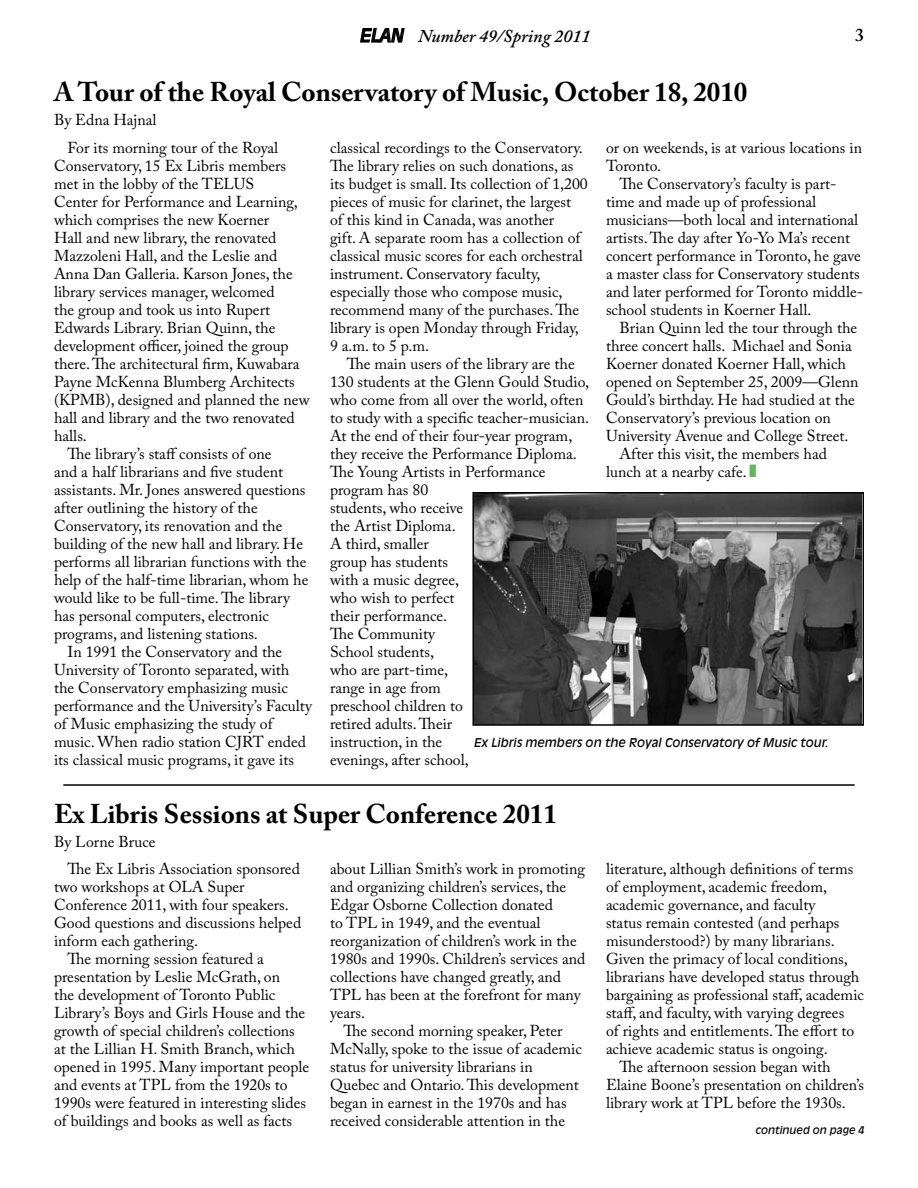
<style>
.page{position:relative;width:918px;height:1188px;background:#fff}
.page>*{position:absolute;margin:0;border:0;box-sizing:border-box;transform-origin:0 0}
.t1{font:700 27px "Adobe Caslon Pro";color:#000}
.t2{font:italic 600 18px "Adobe Caslon Pro";color:#000}
.t3{font:600 18px "Adobe Caslon Pro";color:#000}
.t4{font:15.75px/18px "Adobe Caslon Pro";color:#000}
.t5{font:italic 12px "Antique Olive Std";color:#000}
.t6{font:italic 10.5px "Antique Olive Std";color:#000}
.s1{font-family:"Antique Olive Std";font-weight:400}
.s2{color:#66b360}
</style>
<div class="page">
<svg style="left:360px;top:28px;width:45px;height:15px"></svg>
<img style="left:475px;top:495px;width:386px;height:228px">
<div style="left:472px;top:492px;width:392px;height:234px;border:2px solid #000"></div>
<hr style="left:63px;top:784px;width:792px;height:2px;background:#000">
<p class="t2" style="left:360px;top:25px;width:232px"><span class="s1">ELAN</span> Number 49/Spring 2011</p>
<p class="t3" style="left:855px;top:25px;width:10px">3</p>
<h1 class="t1" style="left:54px;top:76px;width:695px">A Tour of the Royal Conservatory of Music, October 18, 2010</h1>
<p class="t4" style="left:67px;top:106px;width:212px;line-height:27.8px;text-indent:-13px">By Edna Hajnal<br>For its morning tour of the Royal</p>
<p class="t4" style="left:54px;top:156px;width:234px">Conservatory, 15 Ex Libris members</p>
<p class="t4" style="left:54px;top:174px;width:202px">met in the lobby of the TELUS</p>
<p class="t4" style="left:54px;top:192px;width:245px">Center for Performance and Learning,</p>
<p class="t4" style="left:54px;top:210px;width:217px">which comprises the new Koerner</p>
<p class="t4" style="left:54px;top:228px;width:224px">Hall and new library, the renovated</p>
<p class="t4" style="left:54px;top:246px;width:225px">Mazzoleni Hall, and the Leslie and</p>
<p class="t4" style="left:54px;top:264px;width:240px">Anna Dan Galleria. Karson Jones, the</p>
<p class="t4" style="left:54px;top:282px;width:222px">library services manager, welcomed</p>
<p class="t4" style="left:54px;top:300px;width:218px">the group and took us into Rupert</p>
<p class="t4" style="left:54px;top:318px;width:223px">Edwards Library. Brian Quinn, the</p>
<p class="t4" style="left:54px;top:336px;width:236px">development officer, joined the group</p>
<p class="t4" style="left:54px;top:354px;width:247px">there. The architectural firm, Kuwabara</p>
<p class="t4" style="left:54px;top:372px;width:242px">Payne McKenna Blumberg Architects</p>
<p class="t4" style="left:54px;top:390px;width:257px">(KPMB), designed and planned the new</p>
<p class="t4" style="left:54px;top:408px;width:242px">hall and library and the two renovated</p>
<p class="t4" style="left:54px;top:426px;width:34px">halls.</p>
<p class="t4" style="left:67px;top:444px;width:206px">The library’s staff consists of one</p>
<p class="t4" style="left:54px;top:462px;width:231px">and a half librarians and five student</p>
<p class="t4" style="left:54px;top:480px;width:253px">assistants. Mr. Jones answered questions</p>
<p class="t4" style="left:54px;top:498px;width:205px">after outlining the history of the</p>
<p class="t4" style="left:54px;top:516px;width:230px">Conservatory, its renovation and the</p>
<p class="t4" style="left:54px;top:534px;width:251px">building of the new hall and library. He</p>
<p class="t4" style="left:54px;top:552px;width:254px">performs all librarian functions with the</p>
<p class="t4" style="left:54px;top:570px;width:256px">help of the half-time librarian, whom he</p>
<p class="t4" style="left:54px;top:588px;width:237px">would like to be full-time. The library</p>
<p class="t4" style="left:54px;top:606px;width:217px">has personal computers, electronic</p>
<p class="t4" style="left:54px;top:624px;width:205px">programs, and listening stations.</p>
<p class="t4" style="left:67px;top:642px;width:216px">In 1991 the Conservatory and the</p>
<p class="t4" style="left:54px;top:660px;width:237px">University of Toronto separated, with</p>
<p class="t4" style="left:54px;top:678px;width:235px">the Conservatory emphasizing music</p>
<p class="t4" style="left:54px;top:696px;width:260px">performance and the University’s Faculty</p>
<p class="t4" style="left:54px;top:714px;width:220px">of Music emphasizing the study of</p>
<p class="t4" style="left:54px;top:732px;width:254px">music. When radio station CJRT ended</p>
<p class="t4" style="left:54px;top:750px;width:242px">its classical music programs, it gave its</p>
<p class="t4" style="left:330px;top:138px;width:259px">classical recordings to the Conservatory.<br>The library relies on such donations, as its budget is small. Its collection of 1,200 pieces of music for clarinet, the largest<br>of this kind in Canada, was another<br>gift. A separate room has a collection of classical music scores for each orchestral instrument. Conservatory faculty, especially those who compose music, recommend many of the purchases. The library is open Monday through Friday, 9 a.m. to 5 p.m.</p>
<p class="t4" style="left:330px;top:354px;width:261px;text-indent:17px">The main users of the library are the<br>130 students at the Glenn Gould Studio, who come from all over the world, often to study with a specific teacher-musician.<br>At the end of their four-year program, they receive the Performance Diploma.<br>The Young Artists in Performance program has 80<br>students, who receive<br>the Artist Diploma.<br>A third, smaller<br>group has students<br>with a music degree,<br>who wish to perfect<br>their performance.<br>The Community<br>School students,<br>who are part-time,<br>range in age from<br>preschool children to<br>retired adults. Their<br>instruction, in the<br>evenings, after school,</p>
<p class="t4" style="left:606px;top:138px;width:258px">or on weekends, is at various locations in</p>
<p class="t4" style="left:606px;top:156px;width:57px">Toronto.</p>
<p class="t4" style="left:620px;top:174px;width:219px">The Conservatory’s faculty is part-</p>
<p class="t4" style="left:606px;top:192px;width:212px">time and made up of professional</p>
<p class="t4" style="left:606px;top:210px;width:254px">musicians—both local and international</p>
<p class="t4" style="left:606px;top:228px;width:246px">artists. The day after Yo-Yo Ma’s recent</p>
<p class="t4" style="left:606px;top:246px;width:256px">concert performance in Toronto, he gave</p>
<p class="t4" style="left:606px;top:264px;width:255px">a master class for Conservatory students</p>
<p class="t4" style="left:606px;top:282px;width:259px">and later performed for Toronto middle-</p>
<p class="t4" style="left:606px;top:300px;width:207px">school students in Koerner Hall.</p>
<p class="t4" style="left:620px;top:318px;width:239px">Brian Quinn led the tour through the</p>
<p class="t4" style="left:606px;top:336px;width:247px">three concert halls. Michael and Sonia</p>
<p class="t4" style="left:606px;top:354px;width:242px">Koerner donated Koerner Hall, which</p>
<p class="t4" style="left:606px;top:372px;width:254px">opened on September 25, 2009—Glenn</p>
<p class="t4" style="left:606px;top:390px;width:250px">Gould’s birthday. He had studied at the</p>
<p class="t4" style="left:606px;top:408px;width:227px">Conservatory’s previous location on</p>
<p class="t4" style="left:606px;top:426px;width:244px">University Avenue and College Street.</p>
<p class="t4" style="left:620px;top:444px;width:209px">After this visit, the members had</p>
<p class="t4" style="left:606px;top:462px;width:152px">lunch at a nearby cafe. <span class="s2">■</span></p>
<p class="t5" style="left:474px;top:735px;width:356px">Ex Libris members on the Royal Conservatory of Music tour.</p>
<h1 class="t1" style="left:54px;top:798px;width:504px">Ex Libris Sessions at Super Conference 2011</h1>
<p class="t4" style="left:67px;top:828px;width:234px;line-height:27.3px;text-indent:-13px">By Lorne Bruce<br>The Ex Libris Association sponsored</p>
<p class="t4" style="left:54px;top:878px;width:192px">two workshops at OLA Super</p>
<p class="t4" style="left:54px;top:896px;width:236px">Conference 2011, with four speakers.</p>
<p class="t4" style="left:54px;top:914px;width:249px">Good questions and discussions helped</p>
<p class="t4" style="left:54px;top:932px;width:146px">inform each gathering.</p>
<p class="t4" style="left:67px;top:950px;width:198px">The morning session featured a</p>
<p class="t4" style="left:54px;top:968px;width:228px">presentation by Leslie McGrath, on</p>
<p class="t4" style="left:54px;top:986px;width:223px">the development of Toronto Public</p>
<p class="t4" style="left:54px;top:1004px;width:253px">Library’s Boys and Girls House and the</p>
<p class="t4" style="left:54px;top:1022px;width:242px">growth of special children’s collections</p>
<p class="t4" style="left:54px;top:1040px;width:243px">at the Lillian H. Smith Branch, which</p>
<p class="t4" style="left:54px;top:1058px;width:257px">opened in 1995. Many important people</p>
<p class="t4" style="left:54px;top:1076px;width:235px">and events at TPL from the 1920s to</p>
<p class="t4" style="left:54px;top:1094px;width:254px">1990s were featured in interesting slides</p>
<p class="t4" style="left:54px;top:1112px;width:240px">of buildings and books as well as facts</p>
<p class="t4" style="left:330px;top:860px;width:257px">about Lillian Smith’s work in promoting and organizing children’s services, the Edgar Osborne Collection donated<br>to TPL in 1949, and the eventual reorganization of children’s work in the 1980s and 1990s. Children’s services and collections have changed greatly, and TPL has been at the forefront for many years.</p>
<p class="t4" style="left:330px;top:1022px;width:253px;text-indent:13px">The second morning speaker, Peter McNally, spoke to the issue of academic status for university librarians in Quebec and Ontario. This development began in earnest in the 1970s and has received considerable attention in the</p>
<p class="t4" style="left:606px;top:860px;width:249px">literature, although definitions of terms</p>
<p class="t4" style="left:606px;top:878px;width:223px">of employment, academic freedom,</p>
<p class="t4" style="left:606px;top:896px;width:211px">academic governance, and faculty</p>
<p class="t4" style="left:606px;top:914px;width:235px">status remain contested (and perhaps</p>
<p class="t4" style="left:606px;top:932px;width:230px">misunderstood?) by many librarians.</p>
<p class="t4" style="left:606px;top:950px;width:243px">Given the primacy of local conditions,</p>
<p class="t4" style="left:606px;top:968px;width:255px">librarians have developed status through</p>
<p class="t4" style="left:606px;top:986px;width:260px">bargaining as professional staff, academic</p>
<p class="t4" style="left:606px;top:1004px;width:240px">staff, and faculty, with varying degrees</p>
<p class="t4" style="left:606px;top:1022px;width:250px">of rights and entitlements. The effort to</p>
<p class="t4" style="left:606px;top:1040px;width:223px">achieve academic status is ongoing.</p>
<p class="t4" style="left:620px;top:1058px;width:213px">The afternoon session began with</p>
<p class="t4" style="left:606px;top:1076px;width:259px">Elaine Boone’s presentation on children’s</p>
<p class="t4" style="left:606px;top:1094px;width:241px">library work at TPL before the 1930s.</p>
<p class="t6" style="left:755px;top:1124px;width:110px">continued on page 4</p>
</div>
